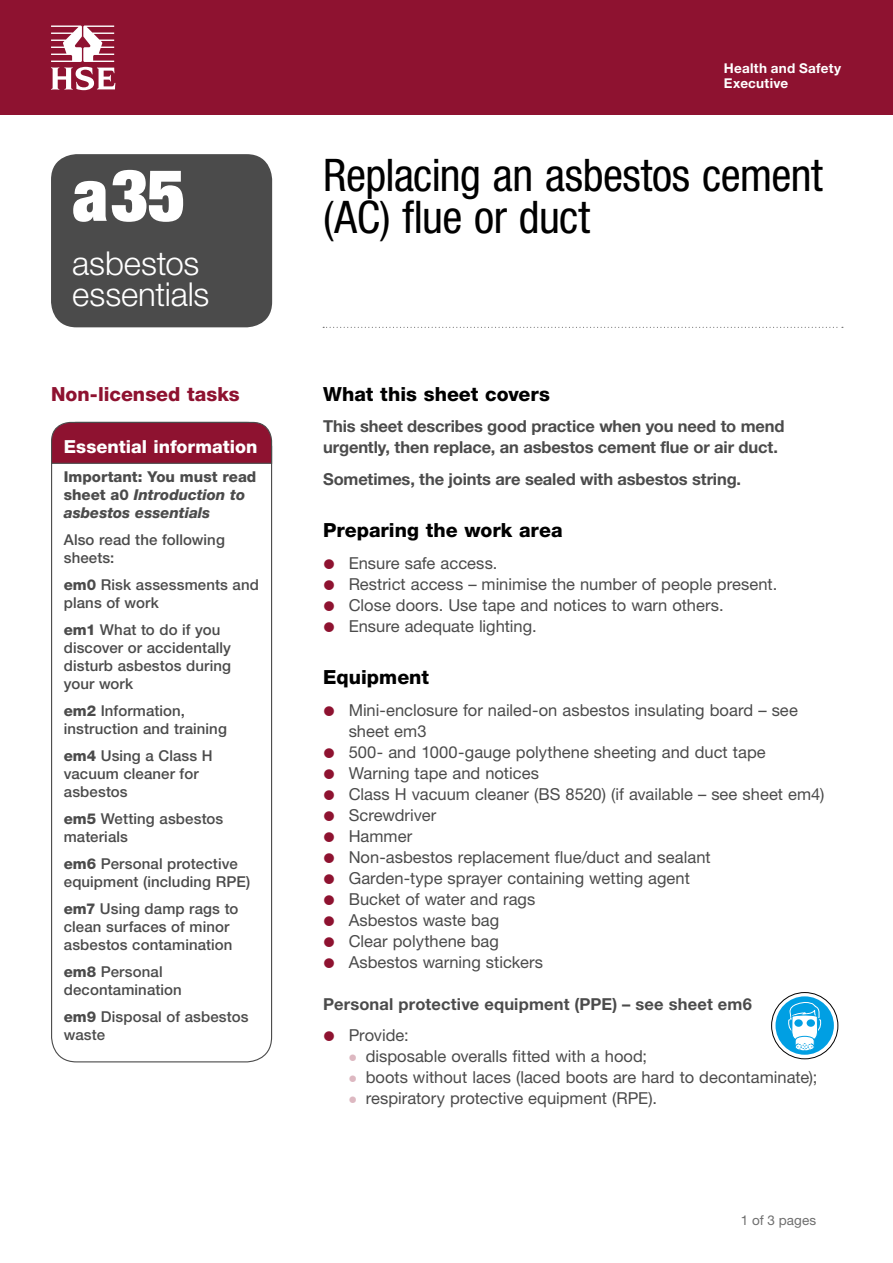
<style>
.page{position:relative;width:893px;height:1263px;background:#fff}
.page>*{position:absolute;margin:0;border:0;box-sizing:border-box;transform-origin:0 0}
.t1{font:900 expanded 72px "Helvetica Neue LT";color:#fff}
.t2{font:condensed 45px "Helvetica Neue LT";letter-spacing:-.01em;color:#000}
.t3{font:300 33px/31.5px "Helvetica Neue LT";letter-spacing:-.005em;color:#fff}
.t4{font:800 19.5px "Helvetica Neue LT";color:#000}
.t5{font:800 19.5px "Helvetica Neue LT";color:#8e1230}
.t6{font:800 18px "Helvetica Neue LT";color:#fff}
.t7{font:16.5px/21px "Helvetica Neue LT";color:#4b4b4b}
.t8{font:700 16.5px/21px "Helvetica Neue LT";letter-spacing:-.01em;color:#4b4b4b}
.t9{font:700 16.5px "Helvetica Neue LT";letter-spacing:.01em;color:#4b4b4b}
.t10{font:500 15px/18px "Helvetica Neue LT";letter-spacing:.005em;color:#4b4b4b}
.t11{font:italic 800 15px/18px "Helvetica Neue LT";letter-spacing:-.005em;color:#4b4b4b}
.t12{font:700 13.5px/15px "Helvetica Neue LT";letter-spacing:.02em;color:#fff}
.t13{font:13.5px "Helvetica Neue LT";letter-spacing:.01em;color:#6f6f6f}
.s1{font-style:normal}
.s2{font-weight:800}
</style>
<div class="page">
<div style="left:0;top:0;width:893px;height:115px;background:#8e1230"></div>
<svg style="left:51px;top:26px;width:64px;height:64px"></svg>
<div style="left:51px;top:154px;width:221px;height:173px;background:#4b4b4b;border-radius:26px"></div>
<svg style="left:323px;top:327px;width:520px;height:1px"></svg>
<svg style="left:51px;top:421px;width:222px;height:43px;background:#8d1e39"></svg>
<svg style="left:772px;top:992px;width:66px;height:67px"></svg>
<div style="left:771px;top:992px;width:67px;height:67px;border:1px solid #000;border-radius:50%"></div>
<div style="left:775px;top:996px;width:59px;height:59px;background:#009fe3;border-radius:50%"></div>
<svg style="left:788px;top:999px;width:33px;height:53px"></svg>
<h1 class="t1" style="left:72px;top:149px;width:114px">a35</h1>
<h3 class="t3" style="left:72px;top:247px;width:139px">asbestos essentials</h3>
<p class="t5" style="left:51px;top:382px;width:190px">Non-licensed tasks</p>
<p class="t6" style="left:64px;top:436px;width:195px">Essential information</p>
<p class="t11" style="left:64px;top:467px;width:194px"><span class="s1">Important: You must read sheet a0</span> Introduction to asbestos essentials</p>
<p class="t10" style="left:64px;top:530px;width:163px">Also read the following sheets:</p>
<p class="t10" style="left:64px;top:575px;width:197px"><span class="s2">em0</span> Risk assessments and plans of work</p>
<p class="t10" style="left:64px;top:620px;width:169px"><span class="s2">em1</span> What to do if you discover or accidentally disturb asbestos during your work</p>
<p class="t10" style="left:64px;top:701px;width:165px"><span class="s2">em2</span> Information, instruction and training</p>
<p class="t10" style="left:64px;top:746px;width:151px"><span class="s2">em4</span> Using a Class H vacuum cleaner for asbestos</p>
<p class="t10" style="left:64px;top:809px;width:161px"><span class="s2">em5</span> Wetting asbestos materials</p>
<p class="t10" style="left:64px;top:854px;width:188px"><span class="s2">em6</span> Personal protective equipment (including RPE)</p>
<p class="t10" style="left:64px;top:899px;width:176px"><span class="s2">em7</span> Using damp rags to clean surfaces of minor asbestos contamination</p>
<p class="t10" style="left:64px;top:962px;width:120px"><span class="s2">em8</span> Personal decontamination</p>
<p class="t10" style="left:64px;top:1007px;width:186px"><span class="s2">em9</span> Disposal of asbestos waste</p>
<p class="t12" style="left:724px;top:60px;width:119px">Health and Safety<br>Executive</p>
<h2 class="t2" style="left:323px;top:149px;width:501px">Replacing an asbestos cement</h2>
<h2 class="t2" style="left:323px;top:191px;width:268px">(AC) flue or duct</h2>
<p class="t4" style="left:323px;top:382px;width:228px">What this sheet covers</p>
<p class="t8" style="left:323px;top:416px;width:463px">This sheet describes good practice when you need to mend urgently, then replace, an asbestos cement flue or air duct.</p>
<p class="t8" style="left:323px;top:468px;width:419px">Sometimes, the joints are sealed with asbestos string.</p>
<p class="t4" style="left:323px;top:519px;width:241px">Preparing the work area</p>
<p class="t7" style="left:349px;top:552px;width:430px">Ensure safe access.<br>Restrict access – minimise the number of people present.<br>Close doors. Use tape and notices to warn others.<br>Ensure adequate lighting.</p>
<p class="t4" style="left:323px;top:666px;width:107px">Equipment</p>
<p class="t7" style="left:349px;top:699px;width:477px">Mini-enclosure for nailed-on asbestos insulating board – see sheet em3<br>500- and 1000-gauge polythene sheeting and duct tape<br>Warning tape and notices<br>Class H vacuum cleaner (BS 8520) (if available – see sheet em4)<br>Screwdriver<br>Hammer<br>Non-asbestos replacement flue/duct and sealant<br>Garden-type sprayer containing wetting agent<br>Bucket of water and rags<br>Asbestos waste bag<br>Clear polythene bag<br>Asbestos warning stickers</p>
<p class="t9" style="left:323px;top:994px;width:430px">Personal protective equipment (PPE) – see sheet em6</p>
<p class="t7" style="left:366px;top:1025px;width:453px;text-indent:-17px">Provide:<br>disposable overalls fitted with a hood;<br>boots without laces (laced boots are hard to decontaminate); respiratory protective equipment (RPE).</p>
<p class="t13" style="left:741px;top:1212px;width:77px">1 of 3 pages</p>
</div>
